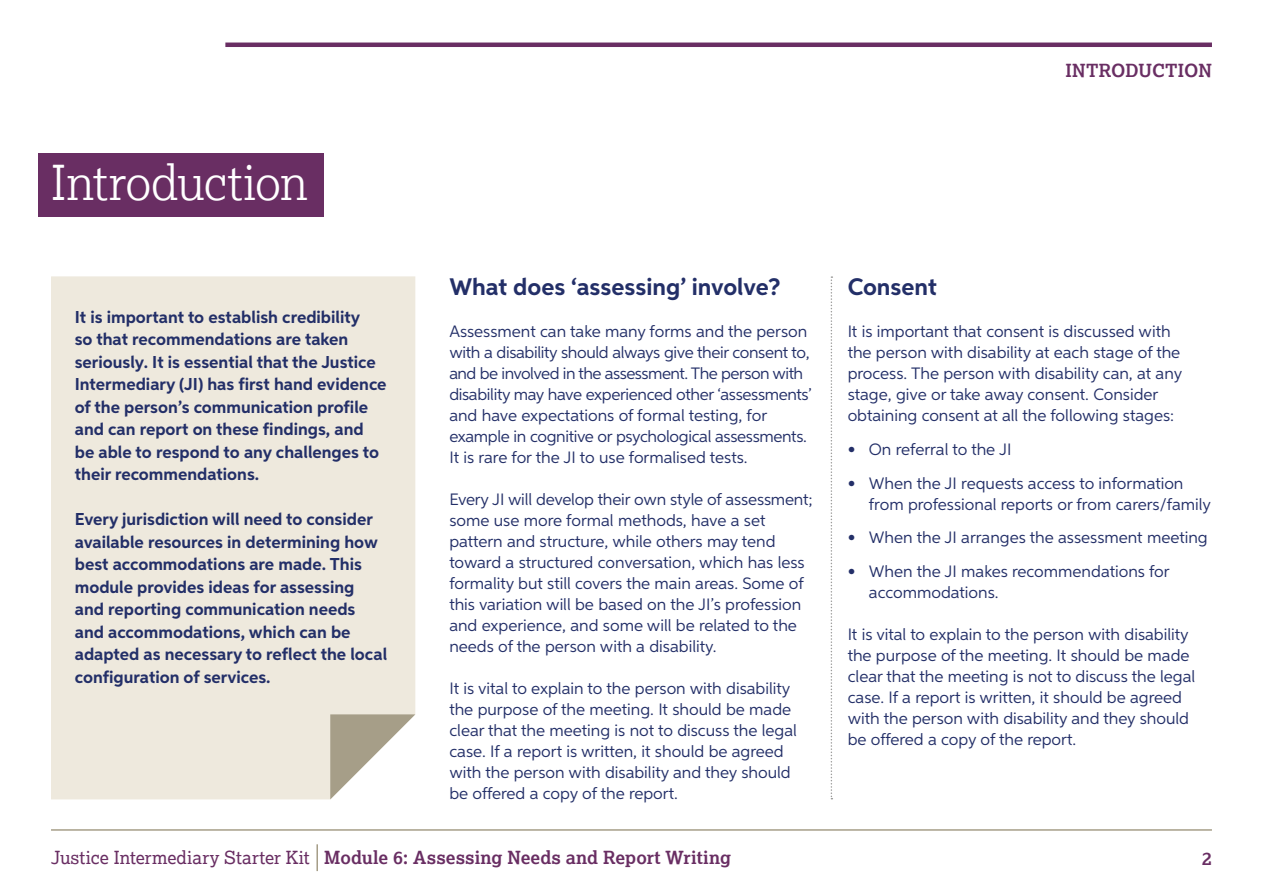
<style>
.page{position:relative;width:1263px;height:893px;background:#fff}
.page>*{position:absolute;margin:0;border:0;box-sizing:border-box;transform-origin:0 0}
.t1{font:300 48px "Lexia";letter-spacing:-.015em;color:#fff}
.t2{font:700 24px "Aspira";color:#232f68}
.t3{font:700 18px "Lexia";color:#692e63}
.t4{font:700 17.25px/22.5px "Aspira";color:#232f68}
.t5{font:16.5px/21px "Aspira";color:#232f68}
.t6{font:16.5px/21px "Aspira";letter-spacing:-.02em;color:#232f68}
.s1{font-weight:400}
</style>
<div class="page">
<hr style="left:51px;top:829px;width:1161px;height:2px;background:#a69e88">
<hr style="left:316px;top:844px;width:2px;height:27px;background:#a69e88">
<div style="left:51px;top:276px;width:364px;height:523px;background:#eee9dd"></div>
<svg style="left:330px;top:714px;width:85px;height:85px"></svg>
<hr style="left:225px;top:43px;width:987px;height:4px;background:#692e63">
<div style="left:38px;top:153px;width:286px;height:64px;background:#692e63"></div>
<svg style="left:831px;top:276px;width:1px;height:523px"></svg>
<h1 class="t1" style="left:51px;top:152px;width:258px">Introduction</h1>
<p class="t4" style="left:75px;top:306px;width:313px">It is important to establish credibility<br>so that recommendations are taken seriously. It is essential that the Justice Intermediary (JI) has first hand evidence of the person’s communication profile and can report on these findings, and be able to respond to any challenges to their recommendations.</p>
<p class="t4" style="left:75px;top:508px;width:314px">Every jurisdiction will need to consider available resources in determining how best accommodations are made. This module provides ideas for assessing and reporting communication needs and accommodations, which can be adapted as necessary to reflect the local configuration of services.</p>
<p class="t3" style="left:1065px;top:60px;width:148px">INTRODUCTION</p>
<h2 class="t2" style="left:449px;top:272px;width:333px">What does ‘assessing’ involve?</h2>
<p class="t6" style="left:449px;top:321px;width:364px">Assessment can take many forms and the person with a disability should always give their consent to, and be involved in the assessment. The person with disability may have experienced other ‘assessments’ and have expectations of formal testing, for example in cognitive or psychological assessments.<br>It is rare for the JI to use formalised tests.</p>
<p class="t5" style="left:449px;top:489px;width:365px">Every JI will develop their own style of assessment; some use more formal methods, have a set pattern and structure, while others may tend toward a structured conversation, which has less formality but still covers the main areas. Some of this variation will be based on the JI’s profession and experience, and some will be related to the needs of the person with a disability.</p>
<p class="t5" style="left:449px;top:678px;width:349px">It is vital to explain to the person with disability the purpose of the meeting. It should be made clear that the meeting is not to discuss the legal case. If a report is written, it should be agreed with the person with disability and they should be offered a copy of the report.</p>
<h2 class="t2" style="left:848px;top:272px;width:91px">Consent</h2>
<p class="t5" style="left:848px;top:321px;width:336px">It is important that consent is discussed with the person with disability at each stage of the process. The person with disability can, at any stage, give or take away consent. Consider obtaining consent at all the following stages:</p>
<p class="t5" style="left:848px;top:438px;width:165px">• On referral to the JI</p>
<p class="t5" style="left:869px;top:472px;width:344px;text-indent:-21px">• When the JI requests access to information from professional reports or from carers/family</p>
<p class="t5" style="left:848px;top:527px;width:362px">• When the JI arranges the assessment meeting</p>
<p class="t5" style="left:869px;top:561px;width:302px;text-indent:-21px">• When the JI makes recommendations for accommodations.</p>
<p class="t5" style="left:848px;top:624px;width:349px">It is vital to explain to the person with disability the purpose of the meeting. It should be made clear that the meeting is not to discuss the legal case. If a report is written, it should be agreed with the person with disability and they should be offered a copy of the report.</p>
<p class="t3" style="left:51px;top:846px;width:682px"><span class="s1">Justice Intermediary Starter Kit</span> Module 6: Assessing Needs and Report Writing</p>
<p class="t3" style="left:1202px;top:847px;width:11px">2</p>
</div>
